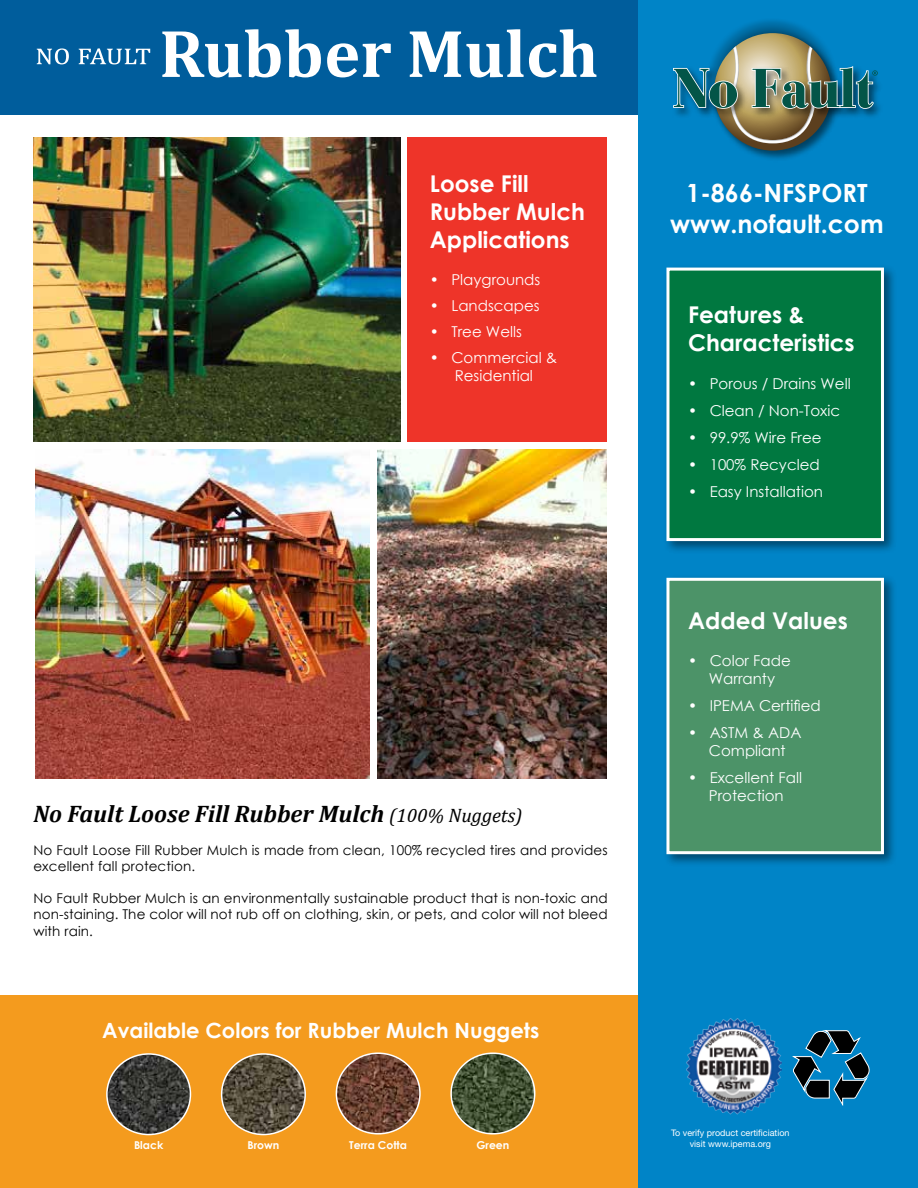
<style>
.page{position:relative;width:918px;height:1188px;background:#fff}
.page>*{position:absolute;margin:0;border:0;box-sizing:border-box;transform-origin:0 0}
.t1{font:700 68.1px "Cambria";color:#fff}
.t2{font:700 25.05px/30.2px "Century Gothic";color:#fff;text-align:center}
.t3{font:italic 700 24px "Cambria";color:#000}
.t4{font:700 23.1px/27.9px "Century Gothic";color:#fff}
.t5{font:700 21px "Century Gothic";color:#fff}
.t6{font:15px/18px "Century Gothic";color:#fff;text-align:center}
.t7{font:13.5px/16.2px "Century Gothic";letter-spacing:.01em;color:#000}
.t8{font:700 10.8px "Century Gothic";color:#fff}
.t9{font:9px/10.8px "Helvetica Neue LT Std";color:#fff;text-align:center}
.s1{font-weight:400;font-size:19.5px}
</style>
<div class="page">
<div style="left:0;top:0;width:915px;height:114px;background:#005d9c"></div>
<div style="left:0;top:996px;width:731px;height:192px;background:#f49b1e"></div>
<div style="left:638px;top:0;width:280px;height:1188px;background:#0084c7"></div>
<svg style="left:37px;top:48px;width:113px;height:16px"></svg>
<svg style="left:740px;top:20px;width:64px;height:9px"></svg>
<img style="left:721px;top:29px;width:103px;height:130px">
<svg style="left:714px;top:33px;width:117px;height:118px"></svg>
<svg style="left:673px;top:46px;width:205px;height:98px"></svg>
<img style="left:107px;top:1054px;width:83px;height:81px">
<div style="left:106px;top:1053px;width:85px;height:82px;border:2px solid #fff;border-radius:50%"></div>
<img style="left:222px;top:1054px;width:83px;height:81px">
<div style="left:221px;top:1053px;width:85px;height:82px;border:2px solid #fff;border-radius:50%"></div>
<img style="left:336px;top:1054px;width:84px;height:79px">
<div style="left:336px;top:1052px;width:85px;height:83px;border:2px solid #fff;border-radius:50%"></div>
<img style="left:451px;top:1054px;width:84px;height:79px">
<div style="left:450px;top:1052px;width:85px;height:83px;border:2px solid #fff;border-radius:50%"></div>
<div style="left:663px;top:264px;width:234px;height:290px;background:#000;opacity:.45"></div>
<div style="left:666px;top:268px;width:218px;height:273px;background:#007840;border:3px solid #fff"></div>
<div style="left:663px;top:574px;width:234px;height:293px;background:#000;opacity:.45"></div>
<div style="left:666px;top:578px;width:218px;height:276px;background:#4c9368;border:3px solid #fff"></div>
<img style="left:33px;top:137px;width:367px;height:305px">
<img style="left:35px;top:450px;width:335px;height:329px">
<div style="left:407px;top:137px;width:200px;height:305px;background:#ee3429"></div>
<img style="left:377px;top:450px;width:230px;height:329px">
<svg style="left:792px;top:1030px;width:78px;height:76px"></svg>
<img style="left:686px;top:1019px;width:95px;height:95px">
<h1 class="t1" style="left:159px;top:6px;width:441px">Rubber Mulch</h1>
<h3 class="t4" style="left:430px;top:168px;width:157px">Loose Fill<br>Rubber Mulch<br>Applications</h3>
<p class="t6" style="left:430px;top:270px;width:112px">• Playgrounds</p>
<p class="t6" style="left:430px;top:296px;width:111px">• Landscapes</p>
<p class="t6" style="left:430px;top:323px;width:94px">• Tree Wells</p>
<p class="t6" style="left:430px;top:349px;width:129px">• Commercial &amp;<br>Residential</p>
<h3 class="t3" style="left:33px;top:797px;width:490px">No Fault Loose Fill Rubber Mulch <span class="s1">(100% Nuggets)</span></h3>
<p class="t7" style="left:33px;top:841px;width:576px">No Fault Loose Fill Rubber Mulch is made from clean, 100% recycled tires and provides excellent fall protection.</p>
<p class="t7" style="left:33px;top:890px;width:576px;text-align:justify">No Fault Rubber Mulch is an environmentally sustainable product that is non-toxic and non-staining. The color will not rub off on clothing, skin, or pets, and color will not bleed with rain.</p>
<h3 class="t5" style="left:102px;top:1014px;width:439px">Available Colors for Rubber Mulch Nuggets</h3>
<p class="t8" style="left:134px;top:1137px;width:31px">Black</p>
<p class="t8" style="left:247px;top:1137px;width:33px">Brown</p>
<p class="t8" style="left:349px;top:1137px;width:59px">Terra Cotta</p>
<p class="t8" style="left:476px;top:1137px;width:35px">Green</p>
<h2 class="t2" style="left:670px;top:177px;width:215px">1-866-NFSPORT www.nofault.com</h2>
<h3 class="t4" style="left:688px;top:300px;width:168px">Features &amp;<br>Characteristics</h3>
<p class="t6" style="left:688px;top:374px;width:164px">• Porous / Drains Well</p>
<p class="t6" style="left:688px;top:401px;width:153px">• Clean / Non-Toxic</p>
<p class="t6" style="left:688px;top:428px;width:135px">• 99.9% Wire Free</p>
<p class="t6" style="left:688px;top:455px;width:133px">• 100% Recycled</p>
<p class="t6" style="left:688px;top:482px;width:136px">• Easy Installation</p>
<h3 class="t4" style="left:688px;top:605px;width:161px">Added Values</h3>
<p class="t6" style="left:688px;top:652px;width:104px">• Color Fade<br>Warranty</p>
<p class="t6" style="left:688px;top:697px;width:134px">• IPEMA Certified</p>
<p class="t6" style="left:688px;top:724px;width:115px">• ASTM &amp; ADA<br>Compliant</p>
<p class="t6" style="left:688px;top:769px;width:115px">• Excellent Fall<br>Protection</p>
<p class="t9" style="left:671px;top:1128px;width:120px">To verify product certificiation visit www.ipema.org</p>
</div>
